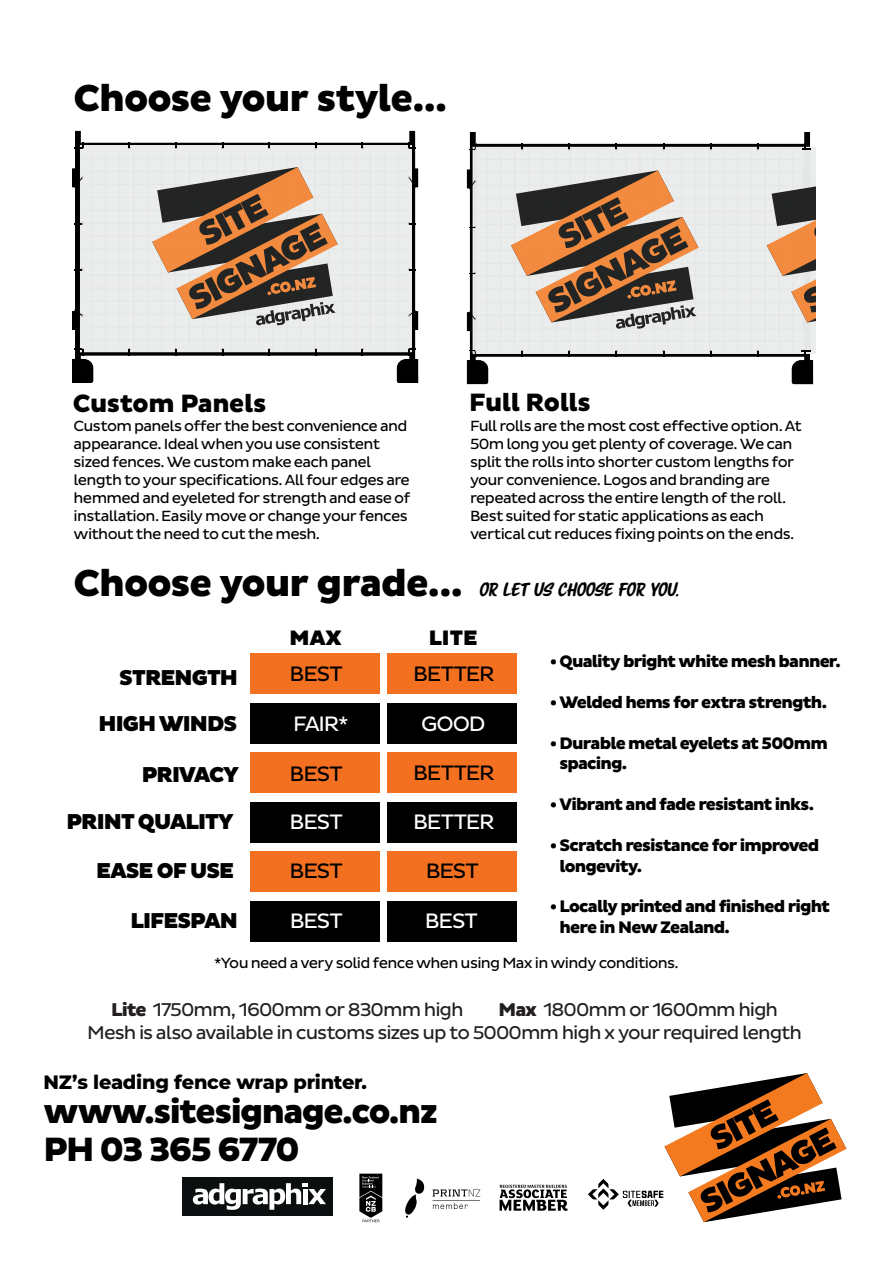
<style>
.page{position:relative;width:893px;height:1263px;background:#fff}
.page>*{position:absolute;margin:0;border:0;box-sizing:border-box;transform-origin:0 0}
.t1{font:800 38.25px "Pluto Sans";letter-spacing:-.025em;color:#000}
.t2{font:800 34.35px/37.5px "Pluto Sans";letter-spacing:-.045em;color:#000}
.t3{font:800 25.5px "Pluto Sans";letter-spacing:-.015em;color:#000}
.t4{font:900 21.9px/46.5px "Pluto Sans";letter-spacing:-.04em;color:#000;text-align:right}
.t5{font:21.3px "Pluto Sans";letter-spacing:-.05em;color:#000}
.t6{font:21.3px "Pluto Sans";letter-spacing:-.05em;color:#fff}
.t7{font:900 21.3px "Pluto Sans";color:#000}
.t8{font:800 19.35px "Montserrat";letter-spacing:-.01em;color:#000}
.t9{font:18.9px/22.6px "Pluto Sans";letter-spacing:-.055em;color:#231f20}
.t10{font:800 16.95px/20.4px "Pluto Sans";letter-spacing:-.05em;color:#000}
.t11{font:italic 16.65px "Scriptorama Markdown JF";color:#000}
.t12{font:15px/18px "Pluto Sans";letter-spacing:-.045em;color:#000}
.s1{font-weight:800}
</style>
<div class="page">
<svg style="left:72px;top:131px;width:346px;height:252px"></svg>
<div style="left:80px;top:145px;width:332px;height:207px;background:#ebecec"></div>
<svg style="left:128px;top:142px;width:2px;height:7px"></svg>
<svg style="left:175px;top:142px;width:2px;height:7px"></svg>
<svg style="left:221px;top:142px;width:3px;height:7px"></svg>
<svg style="left:268px;top:142px;width:2px;height:7px"></svg>
<svg style="left:315px;top:142px;width:2px;height:7px"></svg>
<svg style="left:361px;top:142px;width:3px;height:7px"></svg>
<svg style="left:408px;top:176px;width:8px;height:12px"></svg>
<svg style="left:408px;top:222px;width:8px;height:3px"></svg>
<svg style="left:408px;top:268px;width:8px;height:3px"></svg>
<svg style="left:408px;top:310px;width:8px;height:7px"></svg>
<svg style="left:74px;top:176px;width:9px;height:12px"></svg>
<svg style="left:74px;top:222px;width:9px;height:3px"></svg>
<svg style="left:74px;top:268px;width:9px;height:3px"></svg>
<svg style="left:74px;top:309px;width:9px;height:8px"></svg>
<svg style="left:128px;top:348px;width:2px;height:8px"></svg>
<svg style="left:175px;top:348px;width:2px;height:8px"></svg>
<svg style="left:221px;top:348px;width:3px;height:8px"></svg>
<svg style="left:268px;top:348px;width:2px;height:8px"></svg>
<svg style="left:315px;top:348px;width:2px;height:8px"></svg>
<svg style="left:361px;top:348px;width:3px;height:8px"></svg>
<svg style="left:408px;top:348px;width:7px;height:8px"></svg>
<svg style="left:74px;top:142px;width:10px;height:7px"></svg>
<svg style="left:408px;top:142px;width:7px;height:7px"></svg>
<svg style="left:75px;top:348px;width:9px;height:8px"></svg>
<svg style="left:152px;top:167px;width:186px;height:158px;background:#9c806c"></svg>
<svg style="left:467px;top:132px;width:346px;height:252px"></svg>
<div style="left:473px;top:147px;width:342px;height:207px;background:#ebecec"></div>
<svg style="left:469px;top:180px;width:7px;height:9px"></svg>
<svg style="left:469px;top:226px;width:7px;height:2px"></svg>
<svg style="left:469px;top:272px;width:7px;height:2px"></svg>
<svg style="left:469px;top:311px;width:7px;height:9px"></svg>
<svg style="left:521px;top:143px;width:2px;height:7px"></svg>
<svg style="left:469px;top:143px;width:8px;height:7px"></svg>
<svg style="left:568px;top:143px;width:2px;height:7px"></svg>
<svg style="left:615px;top:143px;width:3px;height:7px"></svg>
<svg style="left:662px;top:143px;width:3px;height:7px"></svg>
<svg style="left:709px;top:143px;width:3px;height:7px"></svg>
<svg style="left:757px;top:143px;width:2px;height:7px"></svg>
<svg style="left:521px;top:350px;width:2px;height:7px"></svg>
<svg style="left:469px;top:350px;width:8px;height:7px"></svg>
<svg style="left:568px;top:350px;width:2px;height:7px"></svg>
<svg style="left:615px;top:350px;width:3px;height:7px"></svg>
<svg style="left:662px;top:350px;width:3px;height:7px"></svg>
<svg style="left:709px;top:350px;width:3px;height:7px"></svg>
<svg style="left:757px;top:350px;width:2px;height:7px"></svg>
<svg style="left:511px;top:170px;width:187px;height:159px;background:#9b806c"></svg>
<svg style="left:801px;top:143px;width:9px;height:7px"></svg>
<svg style="left:801px;top:350px;width:9px;height:7px"></svg>
<div style="left:250px;top:703px;width:129px;height:41px;background:#000"></div>
<div style="left:250px;top:753px;width:129px;height:40px;background:#f37021"></div>
<div style="left:250px;top:802px;width:129px;height:41px;background:#000"></div>
<div style="left:250px;top:851px;width:129px;height:41px;background:#f37021"></div>
<div style="left:250px;top:901px;width:129px;height:41px;background:#000"></div>
<div style="left:388px;top:654px;width:129px;height:40px;background:#f37021"></div>
<div style="left:388px;top:703px;width:129px;height:41px;background:#000"></div>
<div style="left:388px;top:753px;width:129px;height:40px;background:#f37021"></div>
<div style="left:388px;top:802px;width:129px;height:41px;background:#000"></div>
<div style="left:388px;top:851px;width:129px;height:41px;background:#f37021"></div>
<div style="left:388px;top:901px;width:129px;height:41px;background:#000"></div>
<div style="left:250px;top:654px;width:129px;height:40px;background:#f37021"></div>
<svg style="left:500px;top:1185px;width:68px;height:26px"></svg>
<svg style="left:405px;top:1178px;width:75px;height:40px"></svg>
<svg style="left:588px;top:1073px;width:258px;height:149px"></svg>
<svg style="left:359px;top:1173px;width:23px;height:49px"></svg>
<div style="left:182px;top:1177px;width:151px;height:38px;background:#0b0f0f"></div>
<svg style="left:193px;top:1183px;width:133px;height:27px"></svg>
<svg style="left:767px;top:170px;width:48px;height:152px;background:#bda18c"></svg>
<h1 class="t1" style="left:74px;top:76px;width:375px">Choose your style...</h1>
<h3 class="t3" style="left:73px;top:389px;width:195px">Custom Panels</h3>
<h3 class="t3" style="left:469px;top:387px;width:123px">Full Rolls</h3>
<p class="t12" style="left:74px;top:417px;width:338px">Custom panels offer the best convenience and appearance. Ideal when you use consistent sized fences. We custom make each panel length to your specifications. All four edges are hemmed and eyeleted for strength and ease of installation. Easily move or change your fences without the need to cut the mesh.</p>
<p class="t12" style="left:470px;top:417px;width:333px">Full rolls are the most cost effective option. At 50m long you get plenty of coverage. We can split the rolls into shorter custom lengths for your convenience. Logos and branding are repeated across the entire length of the roll.<br>Best suited for static applications as each vertical cut reduces fixing points on the ends.</p>
<h1 class="t1" style="left:74px;top:561px;width:391px">Choose your grade...</h1>
<p class="t11" style="left:478px;top:578px;width:208px">OR LETUS CHOOSEFOR YOU.</p>
<h3 class="t4" style="left:119px;top:655px;width:120px">STRENGTH</h3>
<h3 class="t4" style="left:99px;top:701px;width:140px">HIGH WINDS</h3>
<h3 class="t4" style="left:66px;top:752px;width:174px">PRIVACY<br>PRINT QUALITY</h3>
<h3 class="t4" style="left:96px;top:848px;width:139px">EASE OF USE</h3>
<h3 class="t4" style="left:130px;top:898px;width:109px">LIFESPAN</h3>
<h3 class="t7" style="left:290px;top:626px;width:54px">MAX</h3>
<h3 class="t7" style="left:429px;top:626px;width:50px">LITE</h3>
<h3 class="t5" style="left:290px;top:662px;width:55px">BEST</h3>
<h3 class="t6" style="left:293px;top:712px;width:57px">FAIR*</h3>
<h3 class="t5" style="left:413px;top:662px;width:83px">BETTER</h3>
<h3 class="t6" style="left:421px;top:712px;width:66px">GOOD</h3>
<h3 class="t5" style="left:413px;top:760px;width:83px">BETTER</h3>
<h3 class="t5" style="left:290px;top:762px;width:55px">BEST</h3>
<h3 class="t6" style="left:290px;top:809px;width:55px">BEST</h3>
<h3 class="t5" style="left:290px;top:859px;width:55px">BEST</h3>
<h3 class="t5" style="left:426px;top:859px;width:55px">BEST</h3>
<h3 class="t6" style="left:413px;top:809px;width:83px">BETTER</h3>
<h3 class="t6" style="left:290px;top:908px;width:55px">BEST</h3>
<h3 class="t6" style="left:425px;top:908px;width:55px">BEST</h3>
<p class="t10" style="left:550px;top:652px;width:292px">• Quality bright white mesh banner.</p>
<p class="t10" style="left:550px;top:693px;width:279px">• Welded hems for extra strength.</p>
<p class="t10" style="left:559px;top:734px;width:270px;text-indent:-10px">• Durable metal eyelets at 500mm spacing.</p>
<p class="t10" style="left:550px;top:795px;width:266px">• Vibrant and fade resistant inks.</p>
<p class="t10" style="left:559px;top:836px;width:261px;text-indent:-10px">• Scratch resistance for improved longevity.</p>
<p class="t10" style="left:559px;top:897px;width:272px;text-indent:-10px">• Locally printed and finished right here in New Zealand.</p>
<p class="t12" style="left:214px;top:954px;width:466px">*You need a very solid fence when using Max in windy conditions.</p>
<p class="t9" style="left:111px;top:999px;width:354px"><span class="s1">Lite</span> 1750mm, 1600mm or 830mm high</p>
<p class="t9" style="left:87px;top:999px;width:716px;text-indent:411px"><span class="s1">Max</span> 1800mm or 1600mm high<br>Mesh is also available in customs sizes up to 5000mm high x your required length</p>
<p class="t8" style="left:43px;top:1068px;width:325px">NZ’s leading fence wrap printer.</p>
<h2 class="t2" style="left:43px;top:1094px;width:396px">www.sitesignage.co.nz<br>PH 03 365 6770</h2>
</div>
